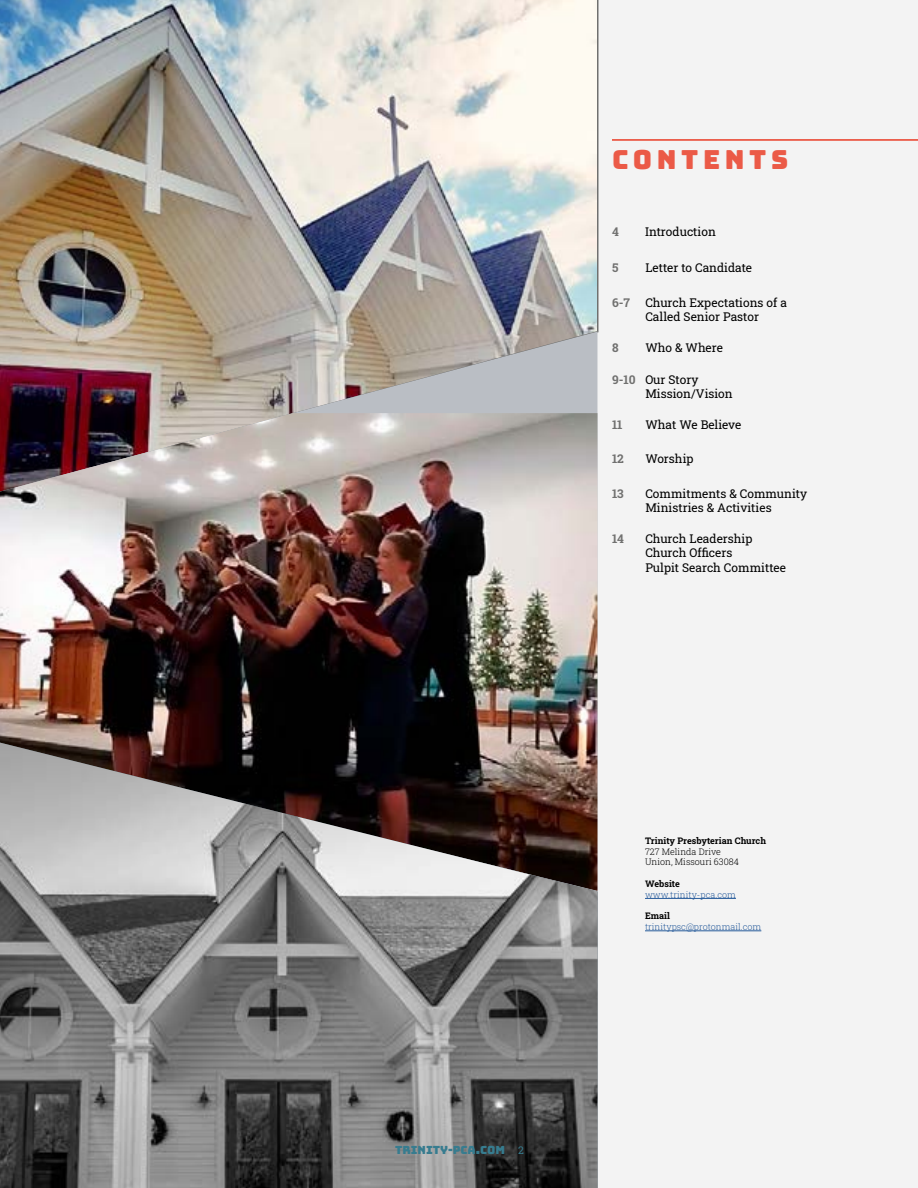
<style>
.page{position:relative;width:918px;height:1188px;background:#fff}
.page>*{position:absolute;margin:0;border:0;box-sizing:border-box;transform-origin:0 0}
.t1{font:26.25px "Bungee";letter-spacing:.175em;color:#eb5a47}
.t2{font:12px/14.4px "Roboto Slab";color:#000}
.t3{font:700 12px "Roboto Slab";color:#70706f}
.t4{font:11.25px "Bungee";color:#377c8f}
.t5{font:300 9px "Roboto Slab";color:#275b9b}
.t6{font:700 9px "Roboto Slab";color:#000}
.t7{font:300 9px/10.8px "Roboto Slab";color:#000}
.s1{font-family:"Roboto Slab";font-size:10.5px}
</style>
<div class="page">
<div style="left:131px;top:0;width:787px;height:1188px;background:#f3f3f3"></div>
<img style="left:0;top:0;width:599px;height:502px">
<img style="left:0;top:332px;width:597px;height:81px">
<img style="left:0;top:413px;width:597px;height:330px">
<img style="left:0;top:743px;width:597px;height:445px">
<hr style="left:612px;top:139px;width:306px;height:2px;background:#eb5a47">
<hr style="left:645px;top:898px;width:91px;height:1px;background:#275b9b">
<hr style="left:645px;top:931px;width:116px;height:1px;background:#275b9b">
<h1 class="t1" style="left:612px;top:144px;width:178px">CONTENTS</h1>
<p class="t3" style="left:612px;top:223px;width:8px">4</p>
<p class="t2" style="left:645px;top:224px;width:72px">Introduction</p>
<p class="t3" style="left:612px;top:259px;width:8px">5</p>
<p class="t2" style="left:645px;top:260px;width:108px">Letter to Candidate</p>
<p class="t3" style="left:612px;top:294px;width:19px">6-7</p>
<p class="t2" style="left:645px;top:295px;width:143px">Church Expectations of a<br>Called Senior Pastor</p>
<p class="t3" style="left:612px;top:340px;width:8px">8</p>
<p class="t2" style="left:645px;top:340px;width:79px">Who &amp; Where</p>
<p class="t3" style="left:612px;top:371px;width:25px">9-10</p>
<p class="t2" style="left:645px;top:372px;width:89px">Our Story<br>Mission/Vision</p>
<p class="t3" style="left:612px;top:416px;width:12px">11</p>
<p class="t2" style="left:645px;top:417px;width:98px">What We Believe</p>
<p class="t3" style="left:612px;top:451px;width:13px">12</p>
<p class="t2" style="left:645px;top:452px;width:50px">Worship</p>
<p class="t3" style="left:612px;top:485px;width:13px">13</p>
<p class="t3" style="left:612px;top:530px;width:14px">14</p>
<p class="t2" style="left:645px;top:486px;width:163px">Commitments &amp; Community<br>Ministries &amp; Activities</p>
<p class="t2" style="left:645px;top:531px;width:142px">Church Leadership<br>Church Officers<br>Pulpit Search Committee</p>
<p class="t4" style="left:395px;top:1144px;width:130px">TRINITY-PCA.COM <span class="s1">2</span></p>
<p class="t6" style="left:645px;top:834px;width:123px">Trinity Presbyterian Church</p>
<p class="t7" style="left:645px;top:846px;width:95px">727 Melinda Drive<br>Union, Missouri 63084</p>
<p class="t6" style="left:645px;top:878px;width:36px">Website</p>
<p class="t5" style="left:645px;top:888px;width:92px">www.trinity-pca.com</p>
<p class="t6" style="left:645px;top:910px;width:27px">Email</p>
<p class="t5" style="left:645px;top:921px;width:118px">trinitypsc@protonmail.com</p>
</div>
